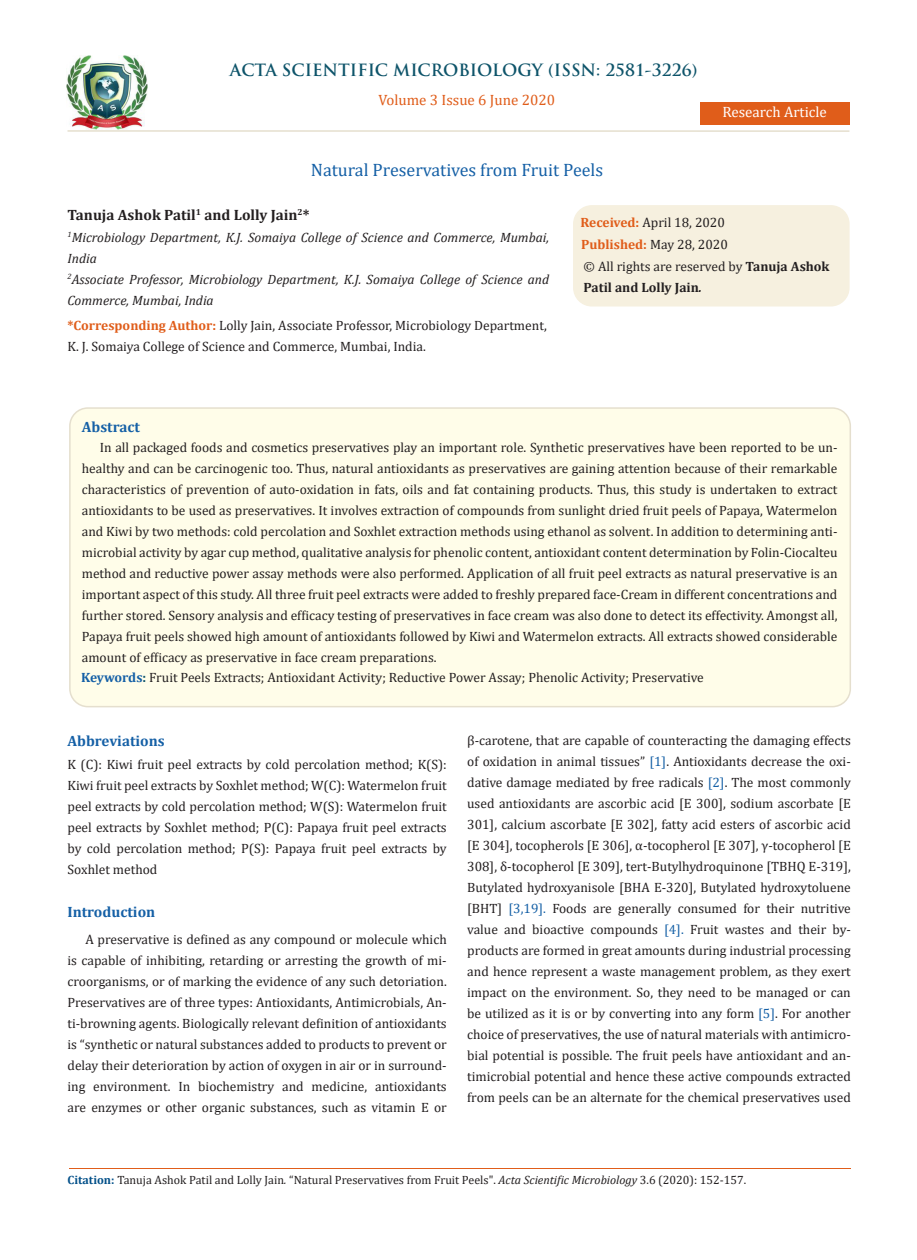
<style>
.page{position:relative;width:917px;height:1260px;background:#fff}
.page>*{position:absolute;margin:0;border:0;box-sizing:border-box;transform-origin:0 0}
.t1{font:18px "Cambria";color:#1560a6}
.t2{font:700 16.5px "Trajan Pro";color:#0e546a}
.t3{font:700 15px "Cambria";color:#1560a6}
.t4{font:700 15px "Cambria";color:#231f20}
.t5{font:15px "Cambria";color:#e05d1a}
.t6{font:15px "Cambria";color:#fff}
._14-OS-Level1-single{font:13.5px/21px "Cambria";color:#231f20;text-align:justify}
._07-OS-Email-address{font:13.5px/21px "Cambria";color:#231f20;text-align:justify}
.t7{font:italic 13.5px/21px "Cambria";color:#231f20}
.t8{font:700 13.5px/21px "Cambria";color:#231f20}
.t9{font:700 13.5px "Cambria";color:#e05d1a}
.t10{font:12px "Cambria";color:#231f20}
.s1{font-weight:700;color:#e05d1a}
.s2{font-weight:400;color:#231f20}
.s3{font-weight:400}
.s4{font-style:italic}
.s5{font-weight:700;color:#1560a6}
.s6{font-weight:700;color:#0e546a}
.s7{color:#1560a6}
.s8{font-weight:700;color:#035089}
</style>
<div class="page">
<img style="left:67px;top:56px;width:80px;height:73px">
<div style="left:699px;top:102px;width:150px;height:22px;background:#e05d1a"></div>
<div style="left:573px;top:206px;width:275px;height:100px;background:#f6f0df;border-radius:18px"></div>
<div style="left:573px;top:205px;width:276px;height:102px;border:2px solid #f6f0df;border-radius:18px"></div>
<div style="left:70px;top:408px;width:780px;height:299px;background:#fffde9;border-radius:18px"></div>
<div style="left:69px;top:407px;width:782px;height:300px;border:2px solid #e5dfce;border-radius:18px"></div>
<hr style="left:69px;top:1169px;width:781px;height:1px;background:#e05d1a">
<hr style="left:67px;top:130px;width:782px;height:2px;background:#e5dfce">
<p class="t2" style="left:230px;top:59px;width:469px">ACTA SCIENTIFIC MICROBIOLOGY (ISSN: 2581-3226)</p>
<p class="t5" style="left:378px;top:91px;width:178px">Volume 3 Issue 6 June 2020</p>
<p class="t1" style="left:311px;top:159px;width:294px">Natural Preservatives from Fruit Peels</p>
<p class="t6" style="left:722px;top:103px;width:106px">Research Article</p>
<p class="t4" style="left:67px;top:205px;width:243px">Tanuja Ashok Patil<sup>1</sup> and Lolly Jain<sup>2</sup>*</p>
<p class="t7" style="left:67px;top:226px;width:483px"><sup>1</sup>Microbiology Department, K.J. Somaiya College of Science and Commerce, Mumbai,<br>India</p>
<p class="t7" style="left:67px;top:268px;width:483px"><sup>2</sup>Associate Professor, Microbiology Department, K.J. Somaiya College of Science and<br>Commerce, Mumbai, India</p>
<p class="_14-OS-Level1-single" style="left:67px;top:315px;width:481px"><span class="s1">*Corresponding Author:</span> Lolly Jain, Associate Professor, Microbiology Department,<br>K. J. Somaiya College of Science and Commerce, Mumbai, India.</p>
<p class="t3" style="left:82px;top:416px;width:60px">Abstract</p>
<p class="_14-OS-Level1-single" style="left:580px;top:212px;width:146px"><span class="s1">Received:</span> April 18, 2020</p>
<p class="t9" style="left:581px;top:235px;width:148px">Published: <span class="s2">May 28, 2020</span></p>
<p class="t8" style="left:583px;top:256px;width:247px"><span class="s3">© All rights are reserved by</span> Tanuja Ashok<br>Patil and Lolly Jain<span class="s4">.</span></p>
<p class="_14-OS-Level1-single" style="left:82px;top:437px;width:757px;text-indent:18px">In all packaged foods and cosmetics preservatives play an important role. Synthetic preservatives have been reported to be un&shy;healthy and can be carcinogenic too. Thus, natural antioxidants as preservatives are gaining attention because of their remarkable characteristics of prevention of auto-oxidation in fats, oils and fat containing products. Thus, this study is undertaken to extract antioxidants to be used as preservatives. It involves extraction of compounds from sunlight dried fruit peels of Papaya, Watermelon and Kiwi by two methods: cold percolation and Soxhlet extraction methods using ethanol as solvent. In addition to determining anti&shy;microbial activity by agar cup method, qualitative analysis for phenolic content, antioxidant content determination by Folin-Ciocalteu method and reductive power assay methods were also performed. Application of all fruit peel extracts as natural preservative is an important aspect of this study. All three fruit peel extracts were added to freshly prepared face-Cream in different concentrations and further stored. Sensory analysis and efficacy testing of preservatives in face cream was also done to detect its effectivity. Amongst all, Papaya fruit peels showed high amount of antioxidants followed by Kiwi and Watermelon extracts. All extracts showed considerable amount of efficacy as preservative in face cream preparations.</p>
<p class="_14-OS-Level1-single" style="left:81px;top:667px;width:624px"><span class="s5">Keywords</span><span class="s6">:</span> Fruit Peels Extracts; Antioxidant Activity; Reductive Power Assay; Phenolic Activity; Preservative</p>
<p class="t3" style="left:67px;top:730px;width:99px">Abbreviations</p>
<p class="_07-OS-Email-address" style="left:67px;top:754px;width:381px">K (C): Kiwi fruit peel extracts by cold percolation method; K(S):<br>Kiwi fruit peel extracts by Soxhlet method; W(C): Watermelon fruit peel extracts by cold percolation method; W(S): Watermelon fruit peel extracts by Soxhlet method; P(C): Papaya fruit peel extracts by cold percolation method; P(S): Papaya fruit peel extracts by Soxhlet method</p>
<p class="t3" style="left:67px;top:901px;width:89px">Introduction</p>
<p class="_14-OS-Level1-single" style="left:67px;top:929px;width:381px;text-indent:18px">A preservative is defined as any compound or molecule which is capable of inhibiting, retarding or arresting the growth of mi&shy;croorganisms, or of marking the evidence of any such detoriation.<br>Preservatives are of three types: Antioxidants, Antimicrobials, An&shy;ti-browning agents. Biologically relevant definition of antioxidants is “synthetic or natural substances added to products to prevent or delay their deterioration by action of oxygen in air or in surround&shy;ing environment. In biochemistry and medicine, antioxidants are enzymes or other organic substances, such as vitamin E or</p>
<p class="_14-OS-Level1-single" style="left:467px;top:730px;width:385px">β-carotene, that are capable of counteracting the damaging effects of oxidation in animal tissues” <span class="s7">[1]</span>. Antioxidants decrease the oxi&shy;dative damage mediated by free radicals <span class="s7">[2]</span>. The most commonly used antioxidants are ascorbic acid [E 300], sodium ascorbate [E 301], calcium ascorbate [E 302], fatty acid esters of ascorbic acid [E 304], tocopherols [E 306], α-tocopherol [E 307], γ-tocopherol [E 308], δ-tocopherol [E 309], tert-Butylhydroquinone [TBHQ E-319], Butylated hydroxyanisole [BHA E-320], Butylated hydroxytoluene [BHT] <span class="s7">[3,19].</span> Foods are generally consumed for their nutritive value and bioactive compounds <span class="s7">[4].</span> Fruit wastes and their by&shy;products are formed in great amounts during industrial processing and hence represent a waste management problem, as they exert impact on the environment. So, they need to be managed or can be utilized as it is or by converting into any form <span class="s7">[5]</span>. For another choice of preservatives, the use of natural materials with antimicro&shy;bial potential is possible. The fruit peels have antioxidant and an&shy;timicrobial potential and hence these active compounds extracted from peels can be an alternate for the chemical preservatives used</p>
<p class="t10" style="left:67px;top:1173px;width:680px"><span class="s8">Citation:</span> Tanuja Ashok Patil and Lolly Jain<span class="s4">.</span> “Natural Preservatives from Fruit Peels". <span class="s4">Acta Scientific Microbiology</span> 3.6 (2020): 152-157.</p>
</div>
